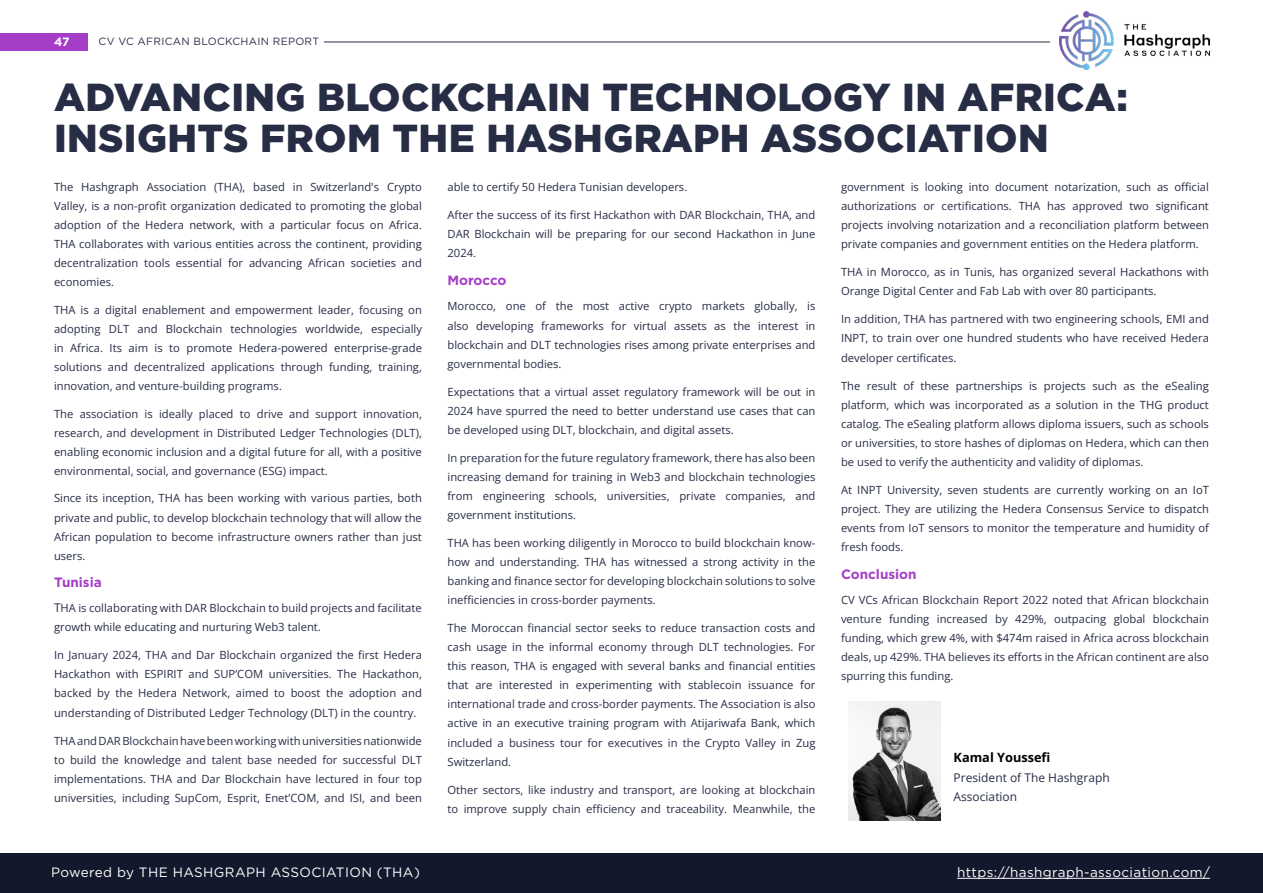
<style>
.page{position:relative;width:1263px;height:893px;background:#fff}
.page>*{position:absolute;margin:0;border:0;box-sizing:border-box;transform-origin:0 0}
.t1{font:900 39px/40.5px "Gotham";letter-spacing:.01em;color:#282d46}
.t2{font:13.5px "Gotham";letter-spacing:.03em;color:#fff}
.t3{font:700 13.5px "Gotham";color:#a53dc8}
.t4{font:700 12.75px "Open Sans";color:#000}
.t5{font:12px/19.5px "Open Sans";color:#282d46}
.t6{font:700 12px "Gotham";color:#fff}
.t7{font:11.25px/19px "Open Sans";color:#282d46;text-align:justify}
.t8{font:10.5px "Gotham";letter-spacing:.03em;color:#292e45}
.s1{font-size:12px}
</style>
<div class="page">
<div style="left:0;top:33px;width:88px;height:17px;background:#a53dc8"></div>
<hr style="left:324px;top:42px;width:726px;height:1px;background:#292e45">
<div style="left:0;top:853px;width:1263px;height:40px;background:#13182c"></div>
<hr style="left:957px;top:878px;width:253px;height:1px;background:#fff">
<img style="left:848px;top:702px;width:93px;height:118px">
<img style="left:1060px;top:12px;width:150px;height:58px">
<p class="t6" style="left:54px;top:33px;width:17px">47</p>
<p class="t8" style="left:99px;top:34px;width:222px">CV VC AFRICAN BLOCKCHAIN REPORT</p>
<h1 class="t1" style="left:54px;top:77px;width:1075px">ADVANCING BLOCKCHAIN TECHNOLOGY IN AFRICA:<br>INSIGHTS FROM THE HASHGRAPH ASSOCIATION</h1>
<p class="t7" style="left:54px;top:177px;width:369px">The Hashgraph Association (THA), based in Switzerland's Crypto Valley, is a non-profit organization dedicated to promoting the global adoption of the Hedera network, with a particular focus on Africa.<br>THA collaborates with various entities across the continent, providing decentralization tools essential for advancing African societies and economies.</p>
<p class="t7" style="left:54px;top:300px;width:369px">THA is a digital enablement and empowerment leader, focusing on adopting DLT and Blockchain technologies worldwide, especially in Africa. Its aim is to promote Hedera-powered enterprise-grade solutions and decentralized applications through funding, training, innovation, and venture-building programs.</p>
<p class="t7" style="left:54px;top:404px;width:369px">The association is ideally placed to drive and support innovation, research, and development in Distributed Ledger Technologies (DLT), enabling economic inclusion and a digital future for all, with a positive environmental, social, and governance (ESG) impact.</p>
<p class="t7" style="left:54px;top:489px;width:369px">Since its inception, THA has been working with various parties, both private and public, to develop blockchain technology that will allow the African population to become infrastructure owners rather than just users.</p>
<p class="t3" style="left:54px;top:573px;width:49px">Tunisia</p>
<p class="t7" style="left:54px;top:598px;width:369px"><span class="s1">T</span>HA is collaborating with DAR Blockchain to build projects and facilitate growth while educating and nurturing Web3 talent.</p>
<p class="t7" style="left:54px;top:645px;width:369px">In January 2024, THA and Dar Blockchain organized the first Hedera Hackathon with ESPIRIT and SUP’COM universities. The Hackathon, backed by the Hedera Network, aimed to boost the adoption and understanding of Distributed Ledger Technology (DLT) in the country.</p>
<p class="t7" style="left:54px;top:731px;width:369px">THA and DAR Blockchain have been working with universities nationwide to build the knowledge and talent base needed for successful DLT implementations. THA and Dar Blockchain have lectured in four top universities, including SupCom, Esprit, Enet’COM, and ISI, and been</p>
<p class="t7" style="left:841px;top:177px;width:369px">government is looking into document notarization, such as official authorizations or certifications. THA has approved two significant projects involving notarization and a reconciliation platform between private companies and government entities on the Hedera platform.</p>
<p class="t7" style="left:841px;top:262px;width:369px">THA in Morocco, as in Tunis, has organized several Hackathons with<br>Orange Digital Center and Fab Lab with over 80 participants.</p>
<p class="t7" style="left:841px;top:310px;width:369px">In addition, THA has partnered with two engineering schools, EMI and INPT, to train over one hundred students who have received Hedera developer certificates.</p>
<p class="t7" style="left:841px;top:376px;width:369px">The result of these partnerships is projects such as the eSealing platform, which was incorporated as a solution in the THG product catalog. The eSealing platform allows diploma issuers, such as schools or universities, to store hashes of diplomas on Hedera, which can then be used to verify the authenticity and validity of diplomas.</p>
<p class="t7" style="left:841px;top:480px;width:369px">At INPT University, seven students are currently working on an IoT project. They are utilizing the Hedera Consensus Service to dispatch events from IoT sensors to monitor the temperature and humidity of fresh foods.</p>
<p class="t3" style="left:841px;top:565px;width:77px">Conclusion</p>
<p class="t7" style="left:841px;top:590px;width:369px">CV VCs African Blockchain Report 2022 noted that African blockchain venture funding increased by 429%, outpacing global blockchain funding, which grew 4%, with $474m raised in Africa across blockchain deals, up 429%. THA believes its efforts in the African continent are also spurring this funding.</p>
<p class="t7" style="left:447px;top:177px;width:241px">able to certify 50 Hedera Tunisian developers.</p>
<p class="t7" style="left:447px;top:205px;width:369px">After the success of its first Hackathon with DAR Blockchain, THA, and DAR Blockchain will be preparing for our second Hackathon in June 2024.</p>
<p class="t3" style="left:447px;top:272px;width:61px">Morocco</p>
<p class="t7" style="left:447px;top:297px;width:369px">Morocco, one of the most active crypto markets globally, is also developing frameworks for virtual assets as the interest in blockchain and DLT technologies rises among private enterprises and governmental bodies.</p>
<p class="t7" style="left:447px;top:382px;width:369px">Expectations that a virtual asset regulatory framework will be out in 2024 have spurred the need to better understand use cases that can be developed using DLT, blockchain, and digital assets.</p>
<p class="t7" style="left:447px;top:448px;width:369px">In preparation for the future regulatory framework, there has also been increasing demand for training in Web3 and blockchain technologies from engineering schools, universities, private companies, and government institutions.</p>
<p class="t7" style="left:447px;top:533px;width:369px">THA has been working diligently in Morocco to build blockchain know&shy;how and understanding. THA has witnessed a strong activity in the banking and finance sector for developing blockchain solutions to solve inefficiencies in cross-border payments.</p>
<p class="t7" style="left:447px;top:618px;width:369px">The Moroccan financial sector seeks to reduce transaction costs and cash usage in the informal economy through DLT technologies. For this reason, THA is engaged with several banks and financial entities that are interested in experimenting with stablecoin issuance for international trade and cross-border payments. The Association is also active in an executive training program with Atijariwafa Bank, which included a business tour for executives in the Crypto Valley in Zug Switzerland.</p>
<p class="t7" style="left:447px;top:780px;width:369px">Other sectors, like industry and transport, are looking at blockchain to improve supply chain efficiency and traceability. Meanwhile, the</p>
<p class="t4" style="left:954px;top:749px;width:98px">Kamal Youssefi</p>
<p class="t5" style="left:954px;top:767px;width:158px">President of The Hashgraph<br>Association</p>
<p class="t2" style="left:51px;top:863px;width:370px">Powered by THE HASHGRAPH ASSOCIATION (THA)</p>
<p class="t2" style="left:957px;top:863px;width:254px">https://hashgraph-association.com/</p>
</div>
